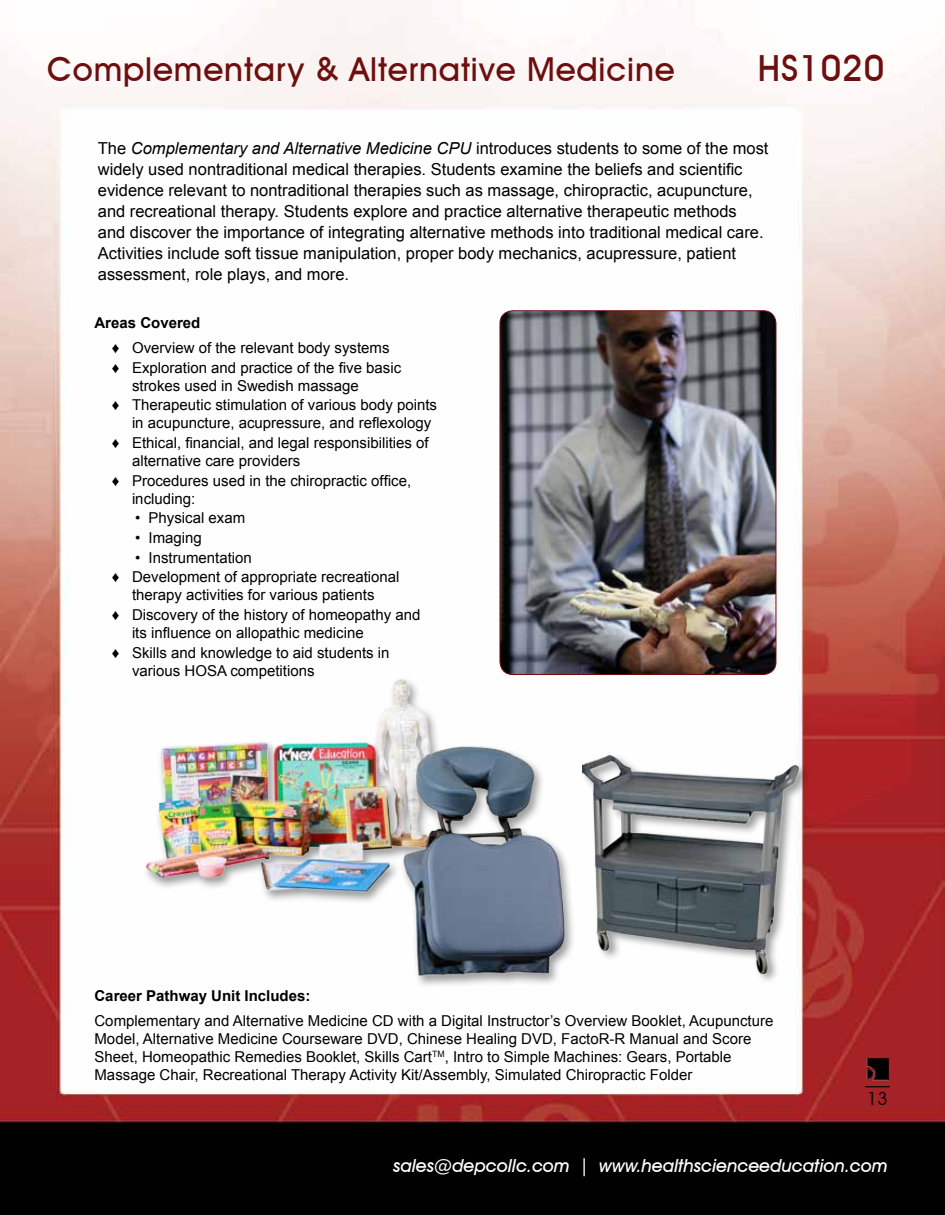
<style>
.page{position:relative;width:945px;height:1215px;background:#fff}
.page>*{position:absolute;margin:0;border:0;box-sizing:border-box;transform-origin:0 0}
.t1{font:500 36px "Avant Garde IT Cby BT";letter-spacing:.025em;color:#6d0e0f}
.t2{font:500 33px "Avant Garde IT Cby BT";letter-spacing:.025em;color:#6d0e0f}
.t3{font:italic 500 18px "Avant Garde IT Cby BT";color:#fff}
.t4{font:18px "Avant Garde IT Cby BT";color:#000}
.t5{font:16.5px/21px "Arial";color:#000}
.t6{font:15px/19.6px "Arial";color:#000}
.t7{font:700 15px "Arial";color:#000}
.s1{font-style:italic}
</style>
<div class="page">
<img style="left:0;top:0;width:945px;height:1215px">
<img style="left:866px;top:1058px;width:23px;height:22px">
<svg style="left:865px;top:1086px;width:25px;height:1px"></svg>
<img style="left:135px;top:655px;width:439px;height:338px">
<img style="left:500px;top:311px;width:276px;height:364px">
<div style="left:500px;top:310px;width:276px;height:365px;border:1px solid #6d0e0f;border-radius:13px"></div>
<div style="left:581px;top:753px;width:229px;height:232px;background:#000;opacity:.4"></div>
<img style="left:583px;top:756px;width:216px;height:217px">
<h2 class="t2" style="left:47px;top:49px;width:629px">Complementary &amp; Alternative Medicine</h2>
<h1 class="t1" style="left:758px;top:47px;width:128px">HS1020</h1>
<p class="t5" style="left:98px;top:138px;width:672px">The <span class="s1">Complementary and Alternative Medicine CPU</span> introduces students to some of the most widely used nontraditional medical therapies. Students examine the beliefs and scientific evidence relevant to nontraditional therapies such as massage, chiropractic, acupuncture, and recreational therapy. Students explore and practice alternative therapeutic methods<br>and discover the importance of integrating alternative methods into traditional medical care.<br>Activities include soft tissue manipulation, proper body mechanics, acupressure, patient assessment, role plays, and more.</p>
<p class="t7" style="left:94px;top:313px;width:107px">Areas Covered</p>
<p class="t6" style="left:112px;top:338px;width:291px">♦ Overview of the relevant body systems<br>♦ Exploration and practice of the five basic</p>
<p class="t6" style="left:112px;top:376px;width:327px;text-indent:20px">strokes used in Swedish massage<br>♦ Therapeutic stimulation of various body points</p>
<p class="t6" style="left:112px;top:413px;width:321px;text-align:right">in acupuncture, acupressure, and reflexology<br>♦ Ethical, financial, and legal responsibilities of</p>
<p class="t6" style="left:112px;top:451px;width:301px;text-indent:20px">alternative care providers<br>♦ Procedures used in the chiropractic office,</p>
<p class="t6" style="left:132px;top:489px;width:65px">including:</p>
<p class="t6" style="left:135px;top:508px;width:112px">• Physical exam</p>
<p class="t6" style="left:135px;top:528px;width:68px">• Imaging</p>
<p class="t6" style="left:112px;top:548px;width:289px;text-indent:23px">• Instrumentation<br>♦ Development of appropriate recreational</p>
<p class="t6" style="left:112px;top:585px;width:310px;text-indent:20px">therapy activities for various patients<br>♦ Discovery of the history of homeopathy and</p>
<p class="t6" style="left:112px;top:623px;width:279px;text-align:center">its influence on allopathic medicine<br>♦ Skills and knowledge to aid students in</p>
<p class="t6" style="left:132px;top:661px;width:184px">various HOSA competitions</p>
<p class="t7" style="left:94px;top:986px;width:217px">Career Pathway Unit Includes:</p>
<p class="t6" style="left:94px;top:1012px;width:680px;line-height:18px">Complementary and Alternative Medicine CD with a Digital Instructor’s Overview Booklet, Acupuncture Model, Alternative Medicine Courseware DVD, Chinese Healing DVD, FactoR-R Manual and Score Sheet, Homeopathic Remedies Booklet, Skills Cart<sup>TM</sup>, Intro to Simple Machines: Gears, Portable Massage Chair, Recreational Therapy Activity Kit/Assembly, Simulated Chiropractic Folder</p>
<p class="t4" style="left:867px;top:1087px;width:22px">13</p>
<p class="t3" style="left:393px;top:1155px;width:496px">sales@depcollc.com | www.healthscienceeducation.com</p>
</div>
